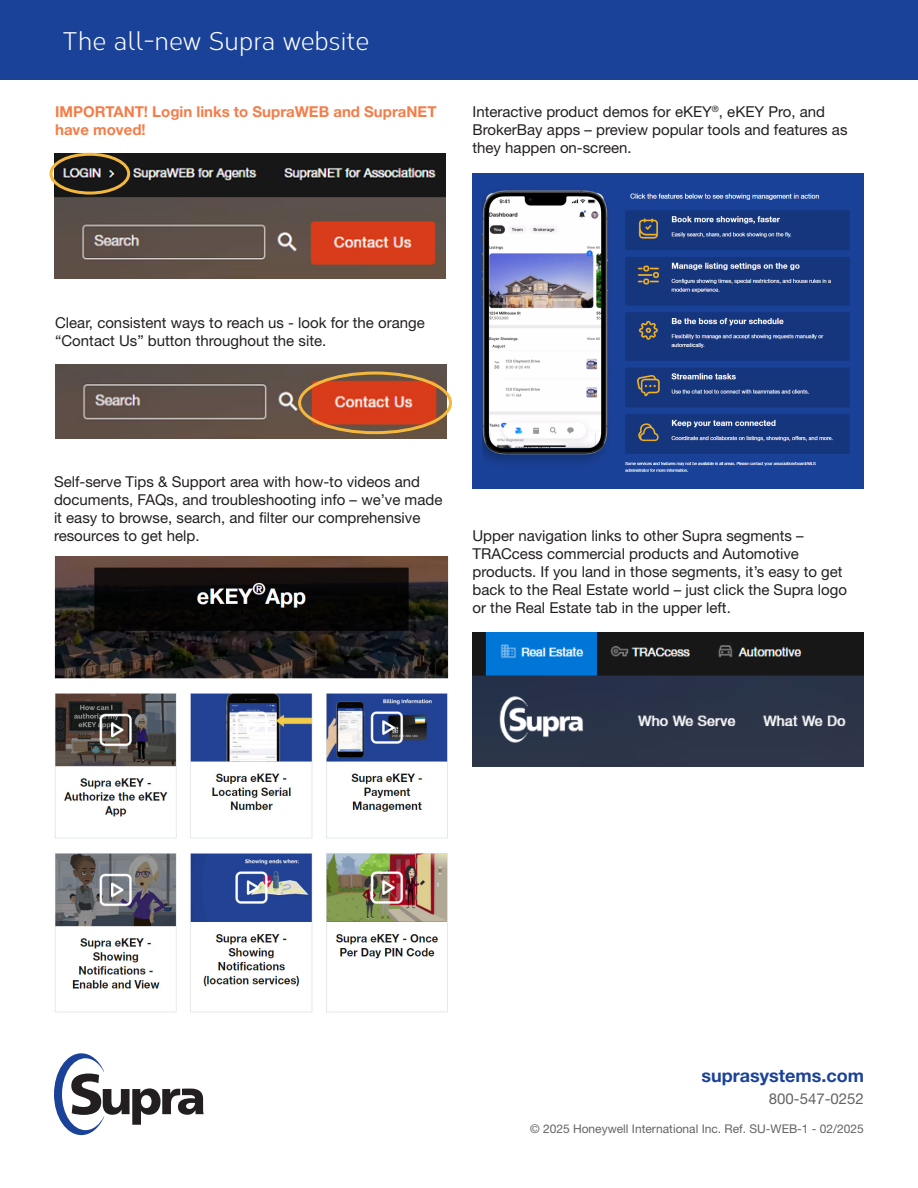
<style>
.page{position:relative;width:918px;height:1188px;background:#fff}
.page>*{position:absolute;margin:0;border:0;box-sizing:border-box;transform-origin:0 0}
.t1{font:25.5px "Corbert Condensed";color:#fff}
.t2{font:700 18px "Helvetica Neue LT Pro";color:#1b4299}
.t3{font:15px/18px "Helvetica Neue LT Pro";color:#231f20}
.t4{font:700 15px/18px "Helvetica Neue LT Pro";color:#f47d48}
.t5{font:15px "Helvetica Neue LT Pro";color:#636366}
.t6{font:12px "Helvetica Neue LT Pro";color:#636366}
</style>
<div class="page">
<div style="left:0;top:0;width:918px;height:80px;background:#1b4299"></div>
<img style="left:55px;top:154px;width:390px;height:125px">
<div style="left:50px;top:153px;width:80px;height:42px;border:3px solid #f4b83e;border-radius:50%"></div>
<img style="left:56px;top:365px;width:391px;height:73px">
<div style="left:298px;top:372px;width:154px;height:62px;border:3px solid #f4b83e;border-radius:50%"></div>
<svg style="left:54px;top:1053px;width:150px;height:82px"></svg>
<img style="left:472px;top:173px;width:392px;height:315px">
<img style="left:472px;top:632px;width:392px;height:134px">
<img style="left:54px;top:557px;width:395px;height:456px">
<p class="t1" style="left:63px;top:23px;width:308px">The all-new Supra website</p>
<p class="t4" style="left:55px;top:102px;width:383px">IMPORTANT! Login links to SupraWEB and SupraNET have moved!</p>
<p class="t3" style="left:472px;top:102px;width:377px">Interactive product demos for eKEY<sup>®</sup>, eKEY Pro, and<br>BrokerBay apps – preview popular tools and features as they happen on-screen.</p>
<p class="t3" style="left:55px;top:313px;width:371px">Clear, consistent ways to reach us - look for the orange “Contact Us” button throughout the site.</p>
<p class="t3" style="left:54px;top:472px;width:390px">Self-serve Tips &amp; Support area with how-to videos and documents, FAQs, and troubleshooting info – we’ve made it easy to browse, search, and filter our comprehensive resources to get help.</p>
<p class="t3" style="left:472px;top:526px;width:376px">Upper navigation links to other Supra segments – TRACcess commercial products and Automotive products. If you land in those segments, it’s easy to get back to the Real Estate world – just click the Supra logo or the Real Estate tab in the upper left.</p>
<p class="t2" style="left:701px;top:1064px;width:164px">suprasystems.com</p>
<p class="t5" style="left:769px;top:1089px;width:97px">800-547-0252</p>
<p class="t6" style="left:530px;top:1121px;width:335px">© 2025 Honeywell International Inc. Ref. SU-WEB-1 - 02/2025</p>
</div>
